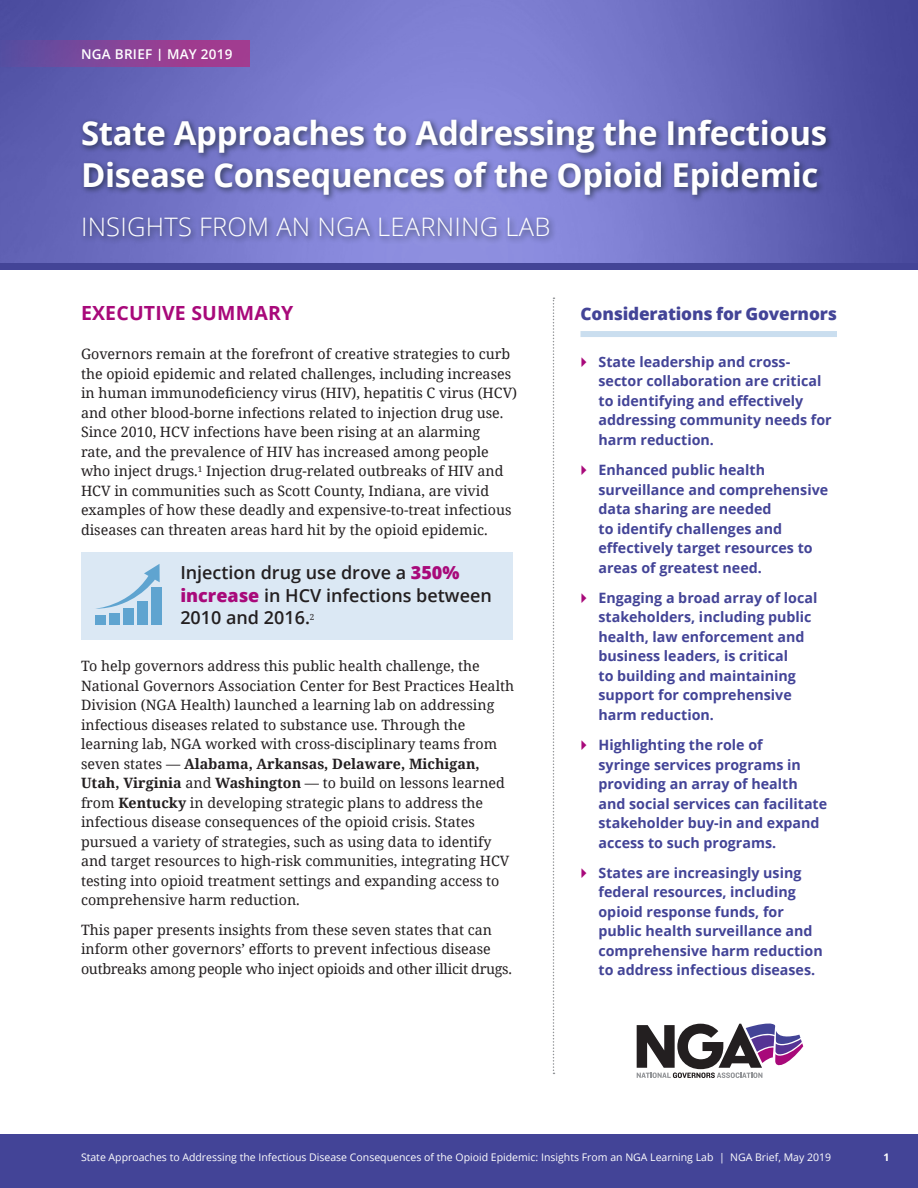
<style>
.page{position:relative;width:918px;height:1188px;background:#fff}
.page>*{position:absolute;margin:0;border:0;box-sizing:border-box;transform-origin:0 0}
.t1{font:700 33px/42px "Open Sans";letter-spacing:-.01em;color:#fff}
.t2{font:300 25.5px "Open Sans";letter-spacing:.01em;color:#fff}
.SUBHEAD_KY{font:700 19.5px "Open Sans";letter-spacing:.01em;color:#a8097a}
.t3{font:600 18px/22.5px "Open Sans";color:#231f20}
.SIDEBAR_HEADER_KY{font:800 17.25px "Open Sans";letter-spacing:-.01em;color:#434497}
.BODY_1{font:14.25px/19.5px "Noto Serif";color:#231f20}
.SIDEBAR_TEXT_KY{font:700 14.25px/19.5px "Open Sans";color:#434497}
.SIDEBAR_TEXT_KY-2{font:600 13.5px "Open Sans";letter-spacing:.02em;color:#fff}
.t4{font:10.5px "Open Sans";color:#fff}
.t5{font:700 10.5px "Open Sans";color:#fff}
.s1{font-weight:700;font-size:12px}
.s2{font-weight:800;color:#a8097a}
.s3{font-weight:700}
</style>
<div class="page">
<img style="left:0;top:0;width:918px;height:263px">
<div style="left:0;top:40px;width:250px;height:28px;background:linear-gradient(to right,#5b4fa2,#af398d)"></div>
<div style="left:0;top:1134px;width:918px;height:54px;background:#434497"></div>
<div style="left:78px;top:117px;width:756px;height:127px;background:#071413;opacity:.6"></div>
<svg style="left:553px;top:298px;width:1px;height:776px"></svg>
<div style="left:580px;top:331px;width:257px;height:6px;background:#cadeef"></div>
<div style="left:0;top:263px;width:918px;height:7px;background:#434497"></div>
<svg style="left:637px;top:1024px;width:166px;height:54px"></svg>
<div style="left:81px;top:552px;width:432px;height:88px;background:#dbe8f4"></div>
<div style="left:95px;top:615px;width:11px;height:10px;background:#5fa4d0"></div>
<div style="left:109px;top:614px;width:11px;height:11px;background:#5fa4d0"></div>
<div style="left:123px;top:609px;width:11px;height:16px;background:#5fa4d0"></div>
<div style="left:137px;top:601px;width:11px;height:24px;background:#5fa4d0"></div>
<div style="left:151px;top:588px;width:10px;height:37px;background:#5fa4d0"></div>
<svg style="left:96px;top:564px;width:64px;height:45px"></svg>
<p class="SIDEBAR_TEXT_KY-2" style="left:81px;top:45px;width:153px">NGA BRIEF <span class="s1">|</span> MAY 2019</p>
<p class="t1" style="left:81px;top:111px;width:748px">State Approaches to Addressing the Infectious<br>Disease Consequences of the Opioid Epidemic</p>
<p class="t2" style="left:81px;top:209px;width:471px">INSIGHTS FROM AN NGA LEARNING LAB</p>
<p class="SUBHEAD_KY" style="left:81px;top:299px;width:214px">EXECUTIVE SUMMARY</p>
<p class="BODY_1" style="left:81px;top:344px;width:438px">Governors remain at the forefront of creative strategies to curb the opioid epidemic and related challenges, including increases in human immunodeficiency virus (HIV), hepatitis C virus (HCV) and other blood-borne infections related to injection drug use.<br>Since 2010, HCV infections have been rising at an alarming<br>rate, and the prevalence of HIV has increased among people who inject drugs.<sup>1</sup> Injection drug-related outbreaks of HIV and HCV in communities such as Scott County, Indiana, are vivid examples of how these deadly and expensive-to-treat infectious diseases can threaten areas hard hit by the opioid epidemic.</p>
<p class="t3" style="left:180px;top:561px;width:313px">Injection drug use drove a <span class="s2">350% increase</span> in HCV infections between<br>2010 and 2016.<sup>2</sup></p>
<p class="BODY_1" style="left:81px;top:656px;width:435px">To help governors address this public health challenge, the National Governors Association Center for Best Practices Health Division (NGA Health) launched a learning lab on addressing infectious diseases related to substance use. Through the learning lab, NGA worked with cross-disciplinary teams from seven states — <span class="s3">Alabama, Arkansas, Delaware, Michigan, Utah, Virginia</span> and <span class="s3">Washington</span> — to build on lessons learned from <span class="s3">Kentucky</span> in developing strategic plans to address the infectious disease consequences of the opioid crisis. States pursued a variety of strategies, such as using data to identify and target resources to high-risk communities, integrating HCV testing into opioid treatment settings and expanding access to comprehensive harm reduction.</p>
<p class="BODY_1" style="left:81px;top:919px;width:432px">This paper presents insights from these seven states that can inform other governors’ efforts to prevent infectious disease outbreaks among people who inject opioids and other illicit drugs.</p>
<p class="SIDEBAR_HEADER_KY" style="left:580px;top:301px;width:258px">Considerations for Governors</p>
<p class="SIDEBAR_TEXT_KY" style="left:598px;top:351px;width:235px">State leadership and cross&shy;sector collaboration are critical to identifying and effectively addressing community needs for harm reduction.</p>
<p class="SIDEBAR_TEXT_KY" style="left:598px;top:460px;width:231px">Enhanced public health surveillance and comprehensive data sharing are needed<br>to identify challenges and effectively target resources to areas of greatest need.</p>
<p class="SIDEBAR_TEXT_KY" style="left:598px;top:588px;width:220px">Engaging a broad array of local stakeholders, including public health, law enforcement and business leaders, is critical<br>to building and maintaining support for comprehensive harm reduction.</p>
<p class="SIDEBAR_TEXT_KY" style="left:598px;top:735px;width:230px">Highlighting the role of<br>syringe services programs in providing an array of health and social services can facilitate stakeholder buy-in and expand access to such programs.</p>
<p class="SIDEBAR_TEXT_KY" style="left:598px;top:863px;width:226px">States are increasingly using federal resources, including opioid response funds, for public health surveillance and comprehensive harm reduction to address infectious diseases.</p>
<p class="t4" style="left:81px;top:1150px;width:752px">State Approaches to Addressing the Infectious Disease Consequences of the Opioid Epidemic: Insights From an NGA Learning Lab | NGA Brief, May 2019</p>
<p class="t5" style="left:884px;top:1150px;width:7px">1</p>
</div>
